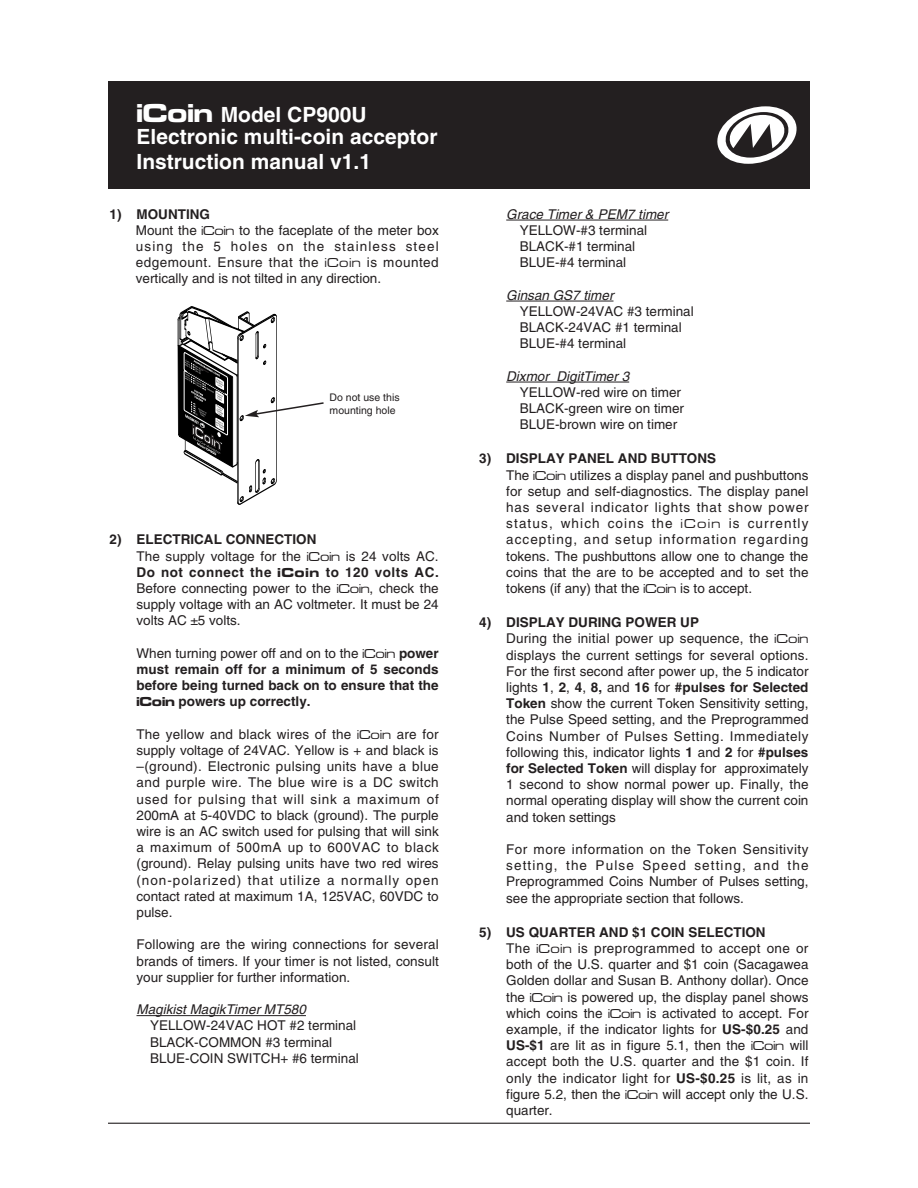
<style>
.page{position:relative;width:918px;height:1188px;background:#fff}
.page>*{position:absolute;margin:0;border:0;box-sizing:border-box;transform-origin:0 0}
.t1{font:700 21px/22px "Helvetica";color:#fff}
.t2{font:13.5px/16.2px "Helvetica";color:#231f20}
.t3{font:700 13.5px/16.2px "Helvetica";color:#231f20;text-align:justify}
.t4{font:italic 13.5px "Helvetica";color:#231f20}
.t5{font:10.5px/12.6px "Helvetica";color:#231f20}
.s1{font-family:"Microgramma Bld Ext";font-weight:400;font-size:27px}
.s2{font-weight:700}
.s3{font-family:"Microgramma Mdm Ext"}
.s4{font-family:"Microgramma Bld Ext"}
.s5{font-weight:400}
.s6{font-family:"Microgramma Mdm Ext";font-weight:400}
.s7{font-family:"Microgramma Bld Ext";font-weight:400}
</style>
<div class="page">
<hr style="left:136px;top:1015px;width:170px;height:1px;background:#231f20">
<hr style="left:506px;top:220px;width:162px;height:1px;background:#231f20">
<hr style="left:506px;top:301px;width:108px;height:1px;background:#231f20">
<hr style="left:506px;top:382px;width:123px;height:1px;background:#231f20">
<hr style="left:108px;top:1123px;width:702px;height:1px;background:#231f20">
<div style="left:108px;top:81px;width:702px;height:108px;background:#231f20"></div>
<svg style="left:717px;top:106px;width:80px;height:58px"></svg>
<svg style="left:178px;top:306px;width:146px;height:199px"></svg>
<h1 class="t1" style="left:136px;top:105px;width:303px"><span class="s1">iCoin</span> Model CP900U<br>Electronic multi-coin acceptor</h1>
<h1 class="t1" style="left:136px;top:152px;width:236px">Instruction manual v1.1</h1>
<p class="t2" style="left:136px;top:207px;width:304px;text-indent:-26px"><span class="s2">1) MOUNTING<br></span>Mount the <span class="s3">iCoin</span> to the faceplate of the meter box using the 5 holes on the stainless steel edgemount. Ensure that the <span class="s3">iCoin</span> is mounted vertically and is not tilted in any direction.</p>
<p class="t5" style="left:330px;top:392px;width:72px">Do not use this mounting hole</p>
<p class="t2" style="left:136px;top:533px;width:304px;text-indent:-27px"><span class="s2">2) ELECTRICAL CONNECTION<br></span>The supply voltage for the <span class="s3">iCoin</span> is 24 volts AC.<br><span class="s2">Do not connect the</span> <span class="s4">iCoin</span> <span class="s2">to 120 volts AC.<br></span>Before connecting power to the <span class="s3">iCoin</span>, check the supply voltage with an AC voltmeter. It must be 24 volts AC ±5 volts.</p>
<p class="t3" style="left:136px;top:646px;width:304px"><span class="s5">When turning power off and on to the</span> <span class="s6">iCoin</span> power must remain off for a minimum of 5 seconds before being turned back on to ensure that the <span class="s7">iCoin</span> powers up correctly.</p>
<p class="t2" style="left:136px;top:727px;width:304px;text-align:justify">The yellow and black wires of the <span class="s3">iCoin</span> are for supply voltage of 24VAC. Yellow is + and black is –(ground). Electronic pulsing units have a blue and purple wire. The blue wire is a DC switch used for pulsing that will sink a maximum of 200mA at 5-40VDC to black (ground). The purple wire is an AC switch used for pulsing that will sink a maximum of 500mA up to 600VAC to black (ground). Relay pulsing units have two red wires (non-polarized) that utilize a normally open contact rated at maximum 1A, 125VAC, 60VDC to pulse.</p>
<p class="t2" style="left:137px;top:938px;width:304px;text-align:justify">Following are the wiring connections for several brands of timers. If your timer is not listed, consult your supplier for further information.</p>
<p class="t4" style="left:136px;top:1005px;width:171px">Magikist MagikTimer MT580</p>
<p class="t2" style="left:150px;top:1019px;width:210px">YELLOW-24VAC HOT #2 terminal<br>BLACK-COMMON #3 terminal<br>BLUE-COIN SWITCH+ #6 terminal</p>
<p class="t4" style="left:506px;top:209px;width:163px">Grace Timer &amp; PEM7 timer</p>
<p class="t2" style="left:520px;top:223px;width:129px">YELLOW-#3 terminal<br>BLACK-#1 terminal<br>BLUE-#4 terminal</p>
<p class="t4" style="left:506px;top:290px;width:109px">Ginsan GS7 timer</p>
<p class="t2" style="left:520px;top:304px;width:176px">YELLOW-24VAC #3 terminal<br>BLACK-24VAC #1 terminal<br>BLUE-#4 terminal</p>
<p class="t4" style="left:506px;top:371px;width:124px">Dixmor DigitTimer 3</p>
<p class="t2" style="left:520px;top:385px;width:166px">YELLOW-red wire on timer<br>BLACK-green wire on timer<br>BLUE-brown wire on timer</p>
<p class="t2" style="left:506px;top:452px;width:304px;text-indent:-27px"><span class="s2">3) DISPLAY PANEL AND BUTTONS<br></span>The <span class="s3">iCoin</span> utilizes a display panel and pushbuttons for setup and self-diagnostics. The display panel has several indicator lights that show power status, which coins the <span class="s3">iCoin</span> is currently accepting, and setup information regarding tokens. The pushbuttons allow one to change the coins that the are to be accepted and to set the tokens (if any) that the <span class="s3">iCoin</span> is to accept.</p>
<p class="t2" style="left:506px;top:616px;width:304px;text-indent:-27px"><span class="s2">4) DISPLAY DURING POWER UP<br></span>During the initial power up sequence, the <span class="s3">iCoin </span>displays the current settings for several options.<br>For the first second after power up, the 5 indicator lights <span class="s2">1</span>, <span class="s2">2</span>, <span class="s2">4</span>, <span class="s2">8,</span> and <span class="s2">16</span> for <span class="s2">#pulses for Selected Token</span> show the current Token Sensitivity setting, the Pulse Speed setting, and the Preprogrammed Coins Number of Pulses Setting. Immediately following this, indicator lights <span class="s2">1</span> and <span class="s2">2</span> for <span class="s2">#pulses for Selected Token</span> will display for approximately 1 second to show normal power up. Finally, the normal operating display will show the current coin and token settings</p>
<p class="t2" style="left:506px;top:842px;width:304px;text-align:justify">For more information on the Token Sensitivity setting, the Pulse Speed setting, and the Preprogrammed Coins Number of Pulses setting, see the appropriate section that follows.</p>
<p class="t2" style="left:506px;top:925px;width:304px;text-indent:-27px"><span class="s2">5) US QUARTER AND $1 COIN SELECTION<br></span>The <span class="s3">iCoin</span> is preprogrammed to accept one or both of the U.S. quarter and $1 coin (Sacagawea Golden dollar and Susan B. Anthony dollar). Once the <span class="s3">iCoin</span> is powered up, the display panel shows which coins the <span class="s3">iCoin</span> is activated to accept. For example, if the indicator lights for <span class="s2">US-$0.25</span> and <span class="s2">US-$1</span> are lit as in figure 5.1, then the <span class="s3">iCoin</span> will accept both the U.S. quarter and the $1 coin. If only the indicator light for <span class="s2">US-$0.25</span> is lit, as in figure 5.2, then the <span class="s3">iCoin</span> will accept only the U.S. quarter.</p>
</div>
